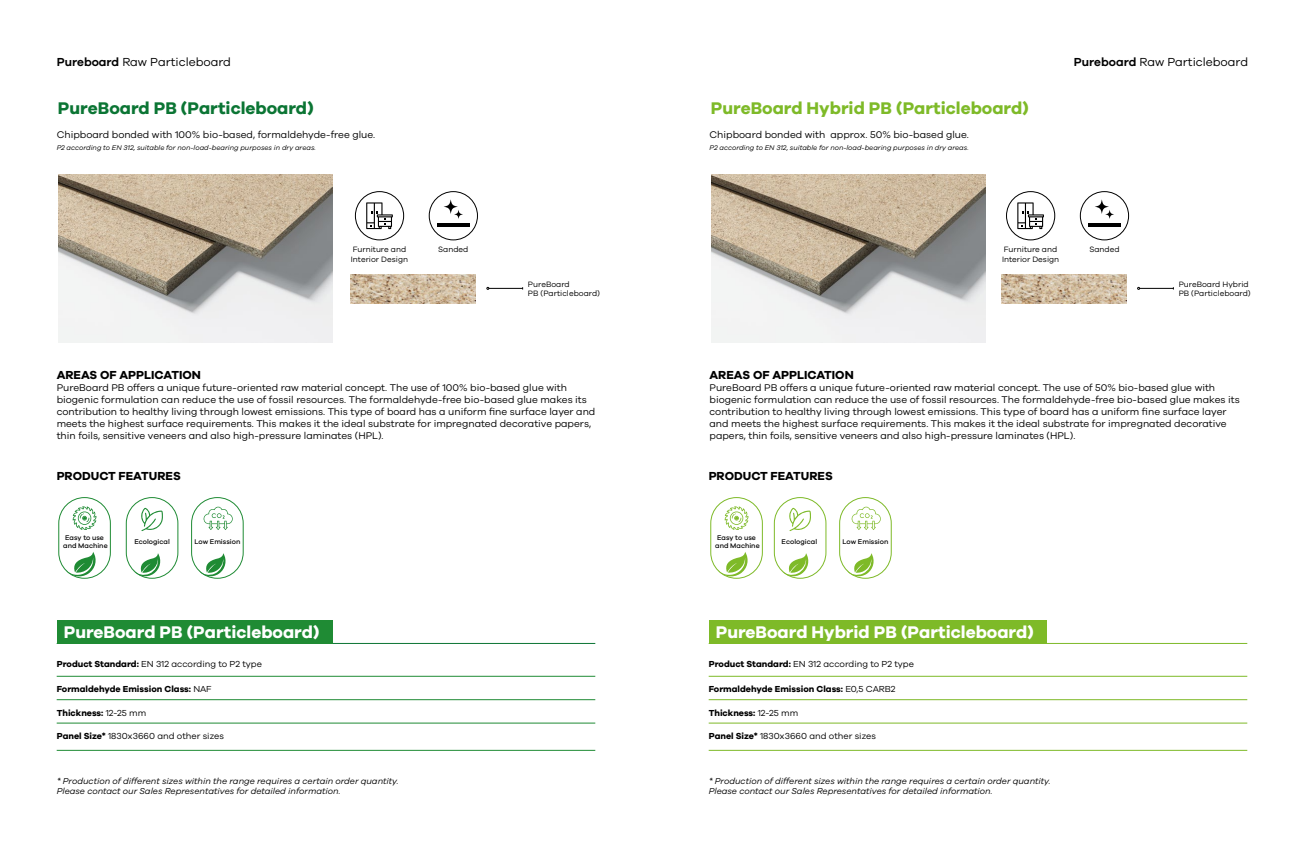
<style>
.page{position:relative;width:1304px;height:851px;background:#fff}
.page>*{position:absolute;margin:0;border:0;box-sizing:border-box;transform-origin:0 0}
.t1{font:700 17.4px "Galano Grotesque";color:#fff}
.t2{font:700 17.4px "Galano Grotesque";color:#7eba28}
.t3{font:700 17.4px "Galano Grotesque";color:#0b7534}
.t4{font:700 12px "Galano Grotesque";color:#000}
.t5{font:12px "Galano Grotesque";color:#000}
.t6{font:10px/12px "Galano Grotesque";color:#000}
.t7{font:9px "Galano Grotesque";color:#000}
.t8{font:700 9px "Galano Grotesque";color:#000}
.t9{font:italic 8.8px/10.5px "Galano Grotesque";color:#000}
.t10{font:8px/9.6px "Galano Grotesque";color:#000}
.t11{font:italic 7px "Galano Grotesque";color:#000}
.t12{font:500 7px/8.4px "Galano Grotesque";color:#000}
.s1{font-weight:600}
.s2{font-weight:700}
.s3{font-weight:400}
</style>
<div class="page">
<hr style="left:57px;top:643px;width:538px;height:1px;background:#0b7534">
<hr style="left:57px;top:676px;width:538px;height:1px;background:#1f8b34">
<hr style="left:57px;top:699px;width:538px;height:1px;background:#1f8b34">
<hr style="left:57px;top:722px;width:538px;height:1px;background:#1f8b34">
<hr style="left:57px;top:750px;width:538px;height:1px;background:#1f8b34">
<div style="left:57px;top:620px;width:275px;height:23px;background:#1f8b34"></div>
<img style="left:1001px;top:274px;width:125px;height:29px">
<img style="left:351px;top:274px;width:124px;height:29px">
<hr style="left:1140px;top:288px;width:33px;height:1px;background:#000">
<hr style="left:489px;top:288px;width:34px;height:1px;background:#000">
<div style="left:355px;top:191px;width:49px;height:49px;border:1px solid #000;border-radius:50%"></div>
<svg style="left:366px;top:202px;width:27px;height:27px"></svg>
<svg style="left:444px;top:199px;width:19px;height:20px"></svg>
<div style="left:429px;top:191px;width:49px;height:49px;border:1px solid #000;border-radius:50%"></div>
<hr style="left:437px;top:223px;width:33px;height:4px;background:#000">
<div style="left:1006px;top:191px;width:49px;height:49px;border:1px solid #000;border-radius:50%"></div>
<svg style="left:1017px;top:202px;width:27px;height:27px"></svg>
<svg style="left:1095px;top:199px;width:19px;height:20px"></svg>
<div style="left:1080px;top:191px;width:49px;height:49px;border:1px solid #000;border-radius:50%"></div>
<hr style="left:1088px;top:223px;width:33px;height:4px;background:#000">
<svg style="left:73px;top:506px;width:23px;height:24px"></svg>
<div style="left:58px;top:497px;width:53px;height:81px;border:1px solid #1f8b34;border-radius:26px"></div>
<svg style="left:65px;top:552px;width:33px;height:26px"></svg>
<svg style="left:141px;top:507px;width:22px;height:24px"></svg>
<svg style="left:204px;top:506px;width:29px;height:24px"></svg>
<div style="left:126px;top:497px;width:52px;height:81px;border:1px solid #1f8b34;border-radius:26px"></div>
<svg style="left:133px;top:553px;width:29px;height:25px"></svg>
<div style="left:191px;top:497px;width:53px;height:81px;border:1px solid #1f8b34;border-radius:26px"></div>
<svg style="left:198px;top:553px;width:30px;height:25px"></svg>
<svg style="left:725px;top:506px;width:23px;height:24px"></svg>
<div style="left:710px;top:497px;width:53px;height:81px;border:1px solid #7eba28;border-radius:26px"></div>
<svg style="left:717px;top:552px;width:33px;height:26px"></svg>
<svg style="left:789px;top:507px;width:22px;height:24px"></svg>
<svg style="left:852px;top:506px;width:29px;height:24px"></svg>
<div style="left:774px;top:497px;width:52px;height:81px;border:1px solid #7eba28;border-radius:26px"></div>
<svg style="left:781px;top:553px;width:29px;height:25px"></svg>
<div style="left:839px;top:497px;width:53px;height:81px;border:1px solid #7eba28;border-radius:26px"></div>
<svg style="left:846px;top:553px;width:30px;height:25px"></svg>
<img style="left:58px;top:175px;width:274px;height:167px">
<img style="left:711px;top:175px;width:274px;height:167px">
<hr style="left:709px;top:643px;width:538px;height:1px;background:#7eba28">
<hr style="left:709px;top:676px;width:538px;height:1px;background:#7eba28">
<hr style="left:709px;top:699px;width:538px;height:1px;background:#7eba28">
<hr style="left:709px;top:722px;width:538px;height:1px;background:#7eba28">
<hr style="left:709px;top:750px;width:538px;height:1px;background:#7eba28">
<div style="left:709px;top:620px;width:338px;height:23px;background:#7eba28"></div>
<p class="t5" style="left:57px;top:55px;width:176px"><span class="s1">Pureboard</span> Raw Particleboard</p>
<p class="t5" style="left:1074px;top:55px;width:176px"><span class="s1">Pureboard</span> Raw Particleboard</p>
<h1 class="t3" style="left:58px;top:97px;width:257px">PureBoard PB (Particleboard)</h1>
<h1 class="t2" style="left:711px;top:97px;width:320px">PureBoard Hybrid PB (Particleboard)</h1>
<p class="t6" style="left:57px;top:128px;width:320px">Chipboard bonded with 100% bio-based, formaldehyde-free glue.</p>
<p class="t11" style="left:57px;top:144px;width:261px">P2 according to EN 312, suitable for non-load-bearing purposes in dry areas.</p>
<p class="t6" style="left:710px;top:128px;width:261px">Chipboard bonded with approx. 50% bio-based glue.</p>
<p class="t11" style="left:710px;top:144px;width:261px">P2 according to EN 312, suitable for non-load-bearing purposes in dry areas.</p>
<p class="t10" style="left:353px;top:244px;width:55px">Furniture and</p>
<p class="t10" style="left:438px;top:244px;width:32px">Sanded</p>
<p class="t10" style="left:351px;top:254px;width:59px">Interior Design</p>
<p class="t10" style="left:1004px;top:244px;width:55px">Furniture and</p>
<p class="t10" style="left:1089px;top:244px;width:32px">Sanded</p>
<p class="t10" style="left:1002px;top:254px;width:59px">Interior Design</p>
<p class="t10" style="left:528px;top:279px;width:74px">PureBoard<br>PB (Particleboard)</p>
<p class="t10" style="left:1179px;top:279px;width:74px">PureBoard Hybrid<br>PB (Particleboard)</p>
<p class="t4" style="left:57px;top:367px;width:146px">AREAS OF APPLICATION</p>
<p class="t6" style="left:57px;top:381px;width:540px">PureBoard PB offers a unique future-oriented raw material concept. The use of 100% bio-based glue with biogenic formulation can reduce the use of fossil resources. The formaldehyde-free bio-based glue makes its contribution to healthy living through lowest emissions. This type of board has a uniform fine surface layer and meets the highest surface requirements. This makes it the ideal substrate for impregnated decorative papers, thin foils, sensitive veneers and also high-pressure laminates (HPL).</p>
<p class="t4" style="left:710px;top:367px;width:146px">AREAS OF APPLICATION</p>
<p class="t6" style="left:710px;top:381px;width:532px">PureBoard PB offers a unique future-oriented raw material concept. The use of 50% bio-based glue with biogenic formulation can reduce the use of fossil resources. The formaldehyde-free bio-based glue makes its contribution to healthy living through lowest emissions. This type of board has a uniform fine surface layer and meets the highest surface requirements. This makes it the ideal substrate for impregnated decorative papers, thin foils, sensitive veneers and also high-pressure laminates (HPL).</p>
<p class="t4" style="left:57px;top:468px;width:126px">PRODUCT FEATURES</p>
<p class="t4" style="left:709px;top:468px;width:126px">PRODUCT FEATURES</p>
<p class="t12" style="left:63px;top:533px;width:46px">Easy to use and Machine</p>
<p class="t12" style="left:715px;top:533px;width:46px">Easy to use and Machine</p>
<p class="t12" style="left:134px;top:537px;width:37px">Ecological</p>
<p class="t12" style="left:194px;top:537px;width:48px">Low Emission</p>
<p class="t12" style="left:782px;top:537px;width:37px">Ecological</p>
<p class="t12" style="left:842px;top:537px;width:48px">Low Emission</p>
<h1 class="t1" style="left:64px;top:621px;width:257px">PureBoard PB (Particleboard)</h1>
<h1 class="t1" style="left:716px;top:621px;width:320px">PureBoard Hybrid PB (Particleboard)</h1>
<p class="t7" style="left:57px;top:658px;width:207px"><span class="s2">Product Standard:</span> EN 312 according to P2 type</p>
<p class="t8" style="left:57px;top:683px;width:156px">Formaldehyde Emission Class: <span class="s3">NAF</span></p>
<p class="t7" style="left:57px;top:730px;width:169px"><span class="s2">Panel Size*</span> 1830x3660 and other sizes</p>
<p class="t8" style="left:57px;top:707px;width:91px">Thickness: <span class="s3">12-25 mm</span></p>
<p class="t7" style="left:709px;top:658px;width:207px"><span class="s2">Product Standard:</span> EN 312 according to P2 type</p>
<p class="t8" style="left:709px;top:683px;width:188px">Formaldehyde Emission Class: <span class="s3">E0,5 CARB2</span></p>
<p class="t7" style="left:709px;top:730px;width:169px"><span class="s2">Panel Size*</span> 1830x3660 and other sizes</p>
<p class="t8" style="left:709px;top:707px;width:91px">Thickness: <span class="s3">12-25 mm</span></p>
<p class="t9" style="left:57px;top:775px;width:344px">* Production of different sizes within the range requires a certain order quantity.<br>Please contact our Sales Representatives for detailed information.</p>
<p class="t9" style="left:709px;top:775px;width:344px">* Production of different sizes within the range requires a certain order quantity.<br>Please contact our Sales Representatives for detailed information.</p>
</div>
